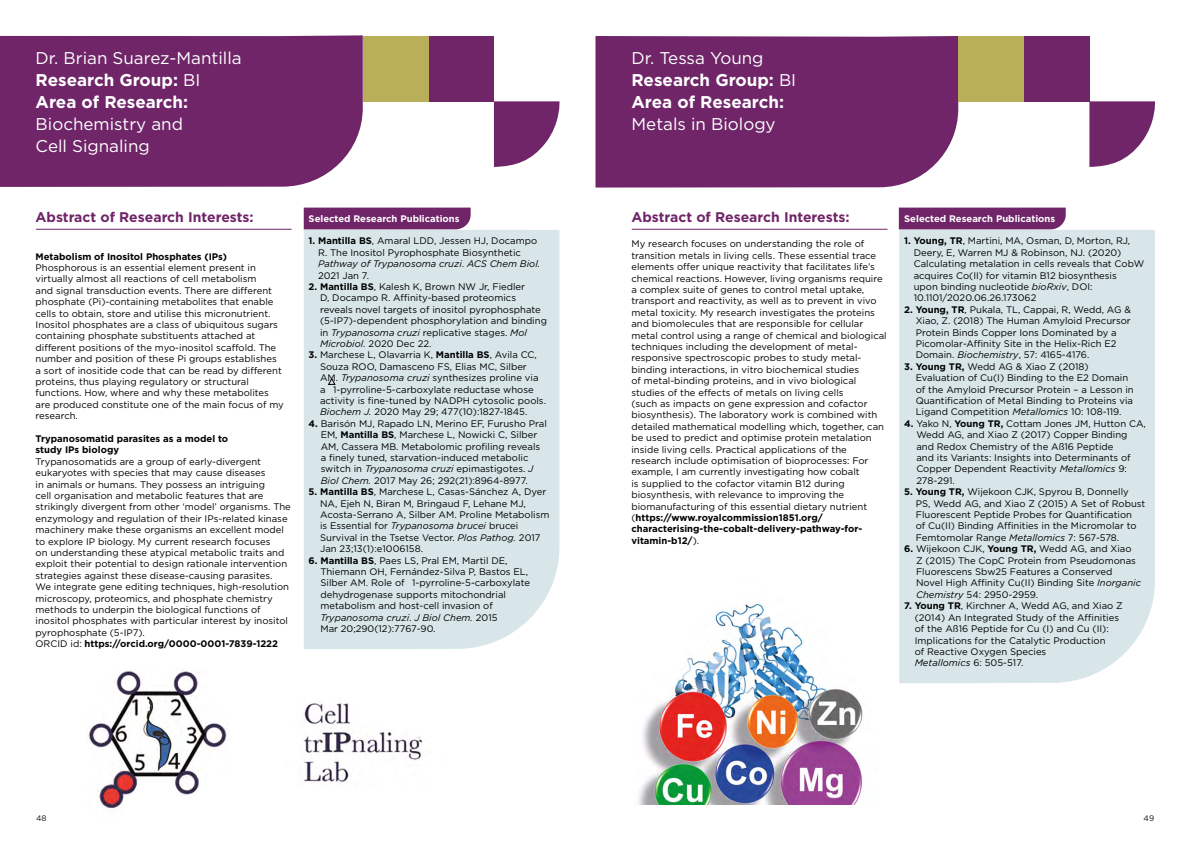
<style>
.page{position:relative;width:1191px;height:842px;background:#fff}
.page>*{position:absolute;margin:0;border:0;box-sizing:border-box;transform-origin:0 0}
.t1{font:700 17px/22px "Gotham";color:#fff}
.t2{font:17px/22px "Gotham";color:#fff}
.t3{font:700 14px "Gotham";color:#6f2568}
.t4{font:9.5px/11.4px "Gotham";color:#000}
.t5{font:700 9.5px/11.4px "Gotham";color:#000}
.t6{font:700 9.5px "Gotham";color:#fff}
.t7{font:8px "Gotham";color:#12110c}
.s1{font-weight:400}
.s2{font-weight:700}
.s3{font-style:italic}
</style>
<div class="page">
<div style="left:595px;top:36px;width:363px;height:152px;background:#6f2568"></div>
<div style="left:0;top:35px;width:363px;height:152px;background:#6f2568"></div>
<div style="left:1023px;top:36px;width:66px;height:66px;background:#6f2568"></div>
<div style="left:428px;top:36px;width:66px;height:66px;background:#6f2568"></div>
<div style="left:958px;top:36px;width:65px;height:66px;background:#baaf59"></div>
<div style="left:363px;top:36px;width:65px;height:66px;background:#baaf59"></div>
<svg style="left:1089px;top:101px;width:66px;height:66px"></svg>
<svg style="left:494px;top:101px;width:66px;height:66px"></svg>
<div style="left:899px;top:208px;width:166px;height:21px;background:#6f2568"></div>
<div style="left:304px;top:208px;width:166px;height:21px;background:#6f2568"></div>
<div style="left:304px;top:230px;width:255px;height:419px;background:#d8e6ea"></div>
<div style="left:899px;top:230px;width:256px;height:453px;background:#d8e6ea"></div>
<hr style="left:36px;top:229px;width:256px;height:1px;background:#6f2568">
<svg style="left:328px;top:378px;width:8px;height:7px"></svg>
<img style="left:303px;top:703px;width:120px;height:80px">
<img style="left:88px;top:670px;width:141px;height:139px">
<hr style="left:632px;top:229px;width:255px;height:1px;background:#6f2568">
<img style="left:638px;top:602px;width:225px;height:202px">
<h1 class="t1" style="left:36px;top:46px;width:208px"><span class="s1">Dr. Brian Suarez-Mantilla<br></span>Research Group: <span class="s1">BI<br></span>Area of Research:</h1>
<h1 class="t2" style="left:36px;top:112px;width:149px">Biochemistry and<br>Cell Signaling</h1>
<h2 class="t3" style="left:36px;top:207px;width:220px">Abstract of Research Interests:</h2>
<p class="t5" style="left:36px;top:250px;width:193px">Metabolism of Inositol Phosphates (IPs)</p>
<p class="t4" style="left:36px;top:262px;width:250px">Phosphorous is an essential element present in virtually almost all reactions of cell metabolism<br>and signal transduction events. There are different phosphate (Pi)-containing metabolites that enable cells to obtain, store and utilise this micronutrient.<br>Inositol phosphates are a class of ubiquitous sugars containing phosphate substituents attached at different positions of the myo-inositol scaffold. The number and position of these Pi groups establishes a sort of inositide code that can be read by different proteins, thus playing regulatory or structural functions. How, where and why these metabolites are produced constitute one of the main focus of my research.</p>
<p class="t5" style="left:36px;top:433px;width:194px">Trypanosomatid parasites as a model to study IPs biology</p>
<p class="t4" style="left:36px;top:455px;width:257px">Trypanosomatids are a group of early-divergent eukaryotes with species that may cause diseases<br>in animals or humans. They possess an intriguing<br>cell organisation and metabolic features that are strikingly divergent from other ‘model’ organisms. The enzymology and regulation of their IPs-related kinase machinery make these organisms an excellent model to explore IP biology. My current research focuses<br>on understanding these atypical metabolic traits and exploit their potential to design rationale intervention strategies against these disease-causing parasites.<br>We integrate gene editing techniques, high-resolution microscopy, proteomics, and phosphate chemistry methods to underpin the biological functions of inositol phosphates with particular interest by inositol pyrophosphate (5-IP7).<br>ORCID id: <span class="s2">https://orcid.org/0000-0001-7839-1222</span></p>
<p class="t6" style="left:308px;top:212px;width:153px">Selected Research Publications</p>
<p class="t4" style="left:318px;top:235px;width:224px;text-indent:-10px"><span class="s2">1. Mantilla BS</span>, Amaral LDD, Jessen HJ, Docampo R. The Inositol Pyrophosphate Biosynthetic <span class="s3">Pathway of Trypanosoma cruzi</span>. <span class="s3">ACS Chem Biol.<br></span>2021 Jan 7.</p>
<p class="t4" style="left:320px;top:281px;width:228px;text-indent:-11px"><span class="s2">2. Mantilla BS</span>, Kalesh K, Brown NW Jr, Fiedler<br>D, Docampo R. Affinity-based proteomics reveals novel targets of inositol pyrophosphate (5-IP7)-dependent phosphorylation and binding in <span class="s3">Trypanosoma cruzi</span> replicative stages. <span class="s3">Mol Microbiol.</span> 2020 Dec 22.</p>
<p class="t4" style="left:320px;top:349px;width:227px;text-indent:-11px"><span class="s2">3.</span> Marchese L, Olavarria K, <span class="s2">Mantilla BS</span>, Avila CC, Souza ROO, Damasceno FS, Elias MC, Silber AM. <span class="s3">Trypanosoma cruzi</span> synthesizes proline via a 1-pyrroline-5-carboxylate reductase whose activity is fine-tuned by NADPH cytosolic pools.<br><span class="s3">Biochem J.</span> 2020 May 29; 477(10):1827-1845.</p>
<p class="t4" style="left:321px;top:418px;width:228px;text-indent:-12px"><span class="s2">4.</span> Barisón MJ, Rapado LN, Merino EF, Furusho Pral EM, <span class="s2">Mantilla BS</span>, Marchese L, Nowicki C, Silber AM, Cassera MB. Metabolomic profiling reveals a finely tuned, starvation-induced metabolic switch in <span class="s3">Trypanosoma cruzi</span> epimastigotes. <span class="s3">J Biol Chem.</span> 2017 May 26; 292(21):8964-8977.</p>
<p class="t4" style="left:320px;top:486px;width:231px;text-indent:-12px"><span class="s2">5. Mantilla BS</span>, Marchese L, Casas-Sánchez A, Dyer NA, Ejeh N, Biran M, Bringaud F, Lehane MJ, Acosta-Serrano A, Silber AM. Proline Metabolism is Essential for <span class="s3">Trypanosoma brucei</span> brucei Survival in the Tsetse Vector. <span class="s3">Plos Pathog.</span> 2017<br>Jan 23;13(1):e1006158.</p>
<p class="t4" style="left:320px;top:554px;width:211px;text-indent:-12px"><span class="s2">6. Mantilla BS</span>, Paes LS, Pral EM, Martil DE, Thiemann OH, Fernández-Silva P, Bastos EL, Silber AM. Role of 1-pyrroline-5-carboxylate dehydrogenase supports mitochondrial metabolism and host-cell invasion of <span class="s3">Trypanosoma cruzi</span>. <span class="s3">J Biol Chem.</span> 2015<br>Mar 20;290(12):7767-90.</p>
<h1 class="t1" style="left:631px;top:46px;width:166px"><span class="s1">Dr. Tessa Young<br></span>Research Group: <span class="s1">BI<br></span>Area of Research:</h1>
<h1 class="t2" style="left:631px;top:112px;width:146px">Metals in Biology</h1>
<h2 class="t3" style="left:631px;top:207px;width:220px">Abstract of Research Interests:</h2>
<p class="t4" style="left:631px;top:238px;width:257px">My research focuses on understanding the role of transition metals in living cells. These essential trace elements offer unique reactivity that facilitates life’s chemical reactions. However, living organisms require a complex suite of genes to control metal uptake, transport and reactivity, as well as to prevent in vivo metal toxicity. My research investigates the proteins and biomolecules that are responsible for cellular metal control using a range of chemical and biological techniques including the development of metal&shy;responsive spectroscopic probes to study metal&shy;binding interactions, in vitro biochemical studies<br>of metal-binding proteins, and in vivo biological studies of the effects of metals on living cells<br>(such as impacts on gene expression and cofactor biosynthesis). The laboratory work is combined with detailed mathematical modelling which, together, can be used to predict and optimise protein metalation inside living cells. Practical applications of the research include optimisation of bioprocesses: For example, I am currently investigating how cobalt<br>is supplied to the cofactor vitamin B12 during biosynthesis, with relevance to improving the biomanufacturing of this essential dietary nutrient (<span class="s2">https://www.royalcommission1851.org/ characterising-the-cobalt-delivery-pathway-for&shy;vitamin-b12/</span>).</p>
<p class="t6" style="left:904px;top:212px;width:153px">Selected Research Publications</p>
<p class="t4" style="left:913px;top:235px;width:232px;text-indent:-10px"><span class="s2">1. Young, TR</span>, Martini, MA, Osman, D, Morton, RJ, Deery, E, Warren MJ &amp; Robinson, NJ. (2020)<br>Calculating metalation in cells reveals that CobW acquires Co(II) for vitamin B12 biosynthesis<br>upon binding nucleotide <span class="s3">bioRxiv</span>, DOI:<br>10.1101/2020.06.26.173062</p>
<p class="t4" style="left:915px;top:304px;width:217px;text-indent:-11px"><span class="s2">2. Young, TR</span>, Pukala, TL, Cappai, R, Wedd, AG &amp; Xiao, Z. (2018) The Human Amyloid Precursor Protein Binds Copper Ions Dominated by a Picomolar-Affinity Site in the Helix-Rich E2<br>Domain. <span class="s3">Biochemistry</span>, 57: 4165-4176.</p>
<p class="t4" style="left:915px;top:361px;width:220px;text-indent:-11px"><span class="s2">3. Young TR,</span> Wedd AG &amp; Xiao Z (2018)<br>Evaluation of Cu(I) Binding to the E2 Domain of the Amyloid Precursor Protein – a Lesson in Quantification of Metal Binding to Proteins via Ligand Competition <span class="s3">Metallomics</span> 10: 108-119.</p>
<p class="t4" style="left:916px;top:418px;width:231px;text-indent:-12px"><span class="s2">4.</span> Yako N, <span class="s2">Young TR,</span> Cottam Jones JM, Hutton CA, Wedd AG, and Xiao Z (2017) Copper Binding and Redox Chemistry of the Aß16 Peptide<br>and its Variants: Insights into Determinants of Copper Dependent Reactivity <span class="s3">Metallomics</span> 9:<br>278-291.</p>
<p class="t4" style="left:915px;top:486px;width:231px;text-indent:-12px"><span class="s2">5. Young TR,</span> Wijekoon CJK, Spyrou B, Donnelly PS, Wedd AG, and Xiao Z (2015) A Set of Robust Fluorescent Peptide Probes for Quantification<br>of Cu(II) Binding Affinities in the Micromolar to Femtomolar Range <span class="s3">Metallomics</span> 7: 567-578.</p>
<p class="t4" style="left:916px;top:543px;width:226px;text-indent:-12px"><span class="s2">6.</span> Wijekoon CJK, <span class="s2">Young TR,</span> Wedd AG, and Xiao<br>Z (2015) The CopC Protein from Pseudomonas Fluorescens Sbw25 Features a Conserved Novel High Affinity Cu(II) Binding Site <span class="s3">Inorganic Chemistry</span> 54: 2950-2959.</p>
<p class="t4" style="left:914px;top:600px;width:210px;text-indent:-10px"><span class="s2">7. Young TR</span>, Kirchner A, Wedd AG, and Xiao Z (2014) An Integrated Study of the Affinities of the Aß16 Peptide for Cu (I) and Cu (II):<br>Implications for the Catalytic Production<br>of Reactive Oxygen Species<br><span class="s3">Metallomics</span> 6: 505-517.</p>
<p class="t7" style="left:36px;top:813px;width:12px">48</p>
<p class="t7" style="left:1143px;top:813px;width:12px">49</p>
</div>
